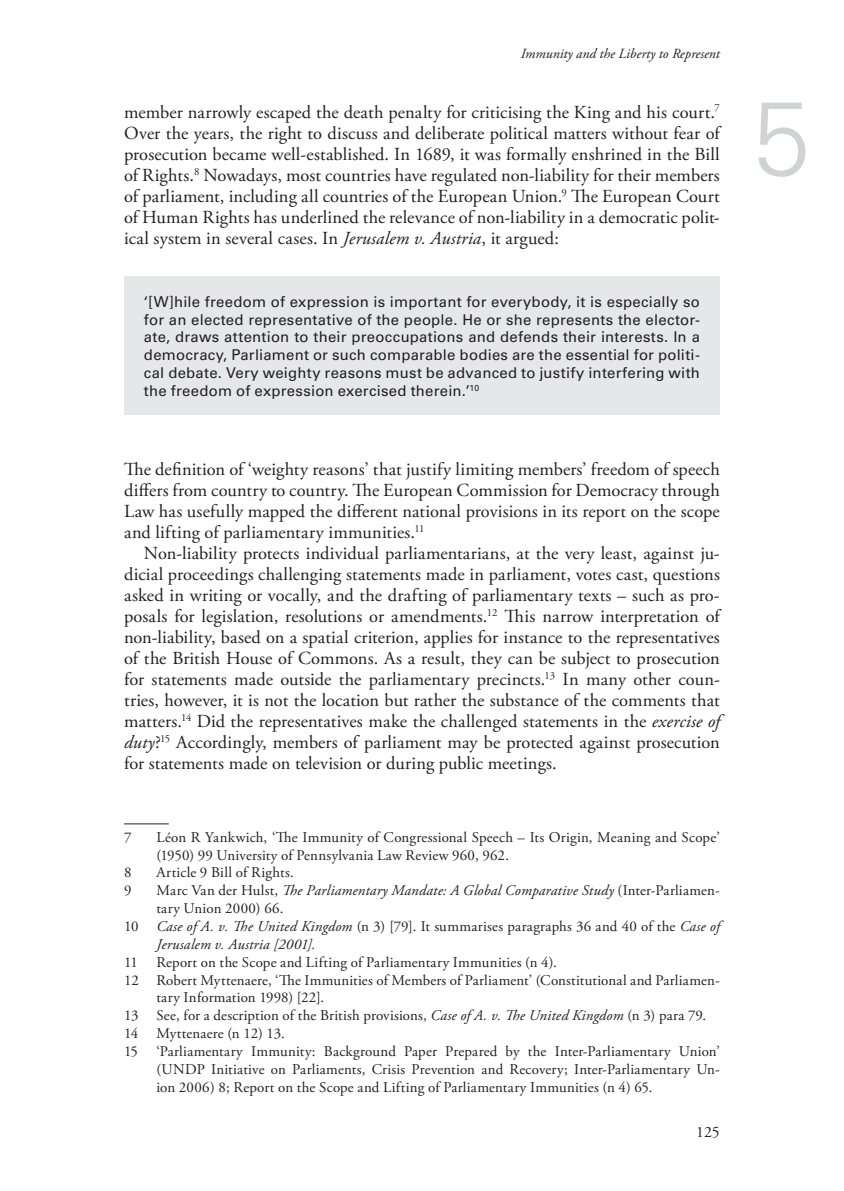
<style>
.page{position:relative;width:844px;height:1191px;background:#fff}
.page>*{position:absolute;margin:0;border:0;box-sizing:border-box;transform-origin:0 0}
.t1{font:300 105px "Univers LT Std";color:#d1d2d4}
.t2{font:18.38px/21px "Adobe Garamond Pro";letter-spacing:.005em;color:#231f20;text-align:justify}
.t3{font:15.75px "Adobe Garamond Pro";color:#231f20}
.t4{font:14.88px/17.8px "Adobe Garamond Pro";letter-spacing:.015em;color:#231f20}
.t5{font:14.88px/17.8px "Univers LT Std";letter-spacing:.015em;color:#231f20;text-align:justify}
.t6{font:italic 14.88px "Adobe Garamond Pro";letter-spacing:.015em;color:#231f20}
.t7{font:italic 14px "Adobe Garamond Pro";color:#231f20}
.s1{font-style:italic}
.s2{font-style:normal}
</style>
<div class="page">
<div style="left:124px;top:276px;width:595px;height:139px;background:#e6e7e9"></div>
<hr style="left:124px;top:823px;width:45px;height:1px;background:#231f20">
<p class="t7" style="left:520px;top:45px;width:200px">Immunity and the Liberty to Represent</p>
<p class="t2" style="left:124px;top:102px;width:597px">member narrowly escaped the death penalty for criticising the King and his court.<sup>7<br></sup>Over the years, the right to discuss and deliberate political matters without fear of prosecution became well-established. In 1689, it was formally enshrined in the Bill of Rights.<sup>8</sup> Nowadays, most countries have regulated non-liability for their members of parliament, including all countries of the European Union.<sup>9</sup> The European Court of Human Rights has underlined the relevance of non-liability in a democratic polit&shy;ical system in several cases. In <span class="s1">Jerusalem v. Austria</span>, it argued:</p>
<p class="t5" style="left:144px;top:292px;width:557px">‘[W]hile freedom of expression is important for everybody, it is especially so for an elected representative of the people. He or she represents the elector&shy;ate, draws attention to their preoccupations and defends their interests. In a democracy, Parliament or such comparable bodies are the essential for politi&shy;cal debate. Very weighty reasons must be advanced to justify interfering with the freedom of expression exercised therein.’<sup>10</sup></p>
<p class="t2" style="left:124px;top:459px;width:597px">The definition of ‘weighty reasons’ that justify limiting members’ freedom of speech differs from country to country. The European Commission for Democracy through Law has usefully mapped the different national provisions in its report on the scope and lifting of parliamentary immunities.<sup>11</sup></p>
<p class="t2" style="left:124px;top:543px;width:597px;text-indent:20px">Non-liability protects individual parliamentarians, at the very least, against ju&shy;dicial proceedings challenging statements made in parliament, votes cast, questions asked in writing or vocally, and the drafting of parliamentary texts – such as pro&shy;posals for legislation, resolutions or amendments.<sup>12</sup> This narrow interpretation of non-liability, based on a spatial criterion, applies for instance to the representatives of the British House of Commons. As a result, they can be subject to prosecution for statements made outside the parliamentary precincts.<sup>13</sup> In many other coun&shy;tries, however, it is not the location but rather the substance of the comments that matters.<sup>14</sup> Did the representatives make the challenged statements in the <span class="s1">exercise of duty</span>?<sup>15</sup> Accordingly, members of parliament may be protected against prosecution for statements made on television or during public meetings.</p>
<p class="t4" style="left:124px;top:828px;width:9px">7</p>
<p class="t4" style="left:156px;top:828px;width:565px">Léon R Yankwich, ‘The Immunity of Congressional Speech – Its Origin, Meaning and Scope’ (1950) 99 University of Pennsylvania Law Review 960, 962.</p>
<p class="t4" style="left:124px;top:864px;width:9px">8</p>
<p class="t4" style="left:156px;top:864px;width:139px">Article 9 Bill of Rights.</p>
<p class="t4" style="left:124px;top:882px;width:9px">9</p>
<p class="t6" style="left:156px;top:881px;width:565px"><span class="s2">Marc Van der Hulst,</span> The Parliamentary Mandate: A Global Comparative Study <span class="s2">(Inter-Parliamen-</span></p>
<p class="t4" style="left:156px;top:900px;width:129px">tary Union 2000) 66.</p>
<p class="t4" style="left:124px;top:918px;width:597px">10 <span class="s1">Case of A. v. The United Kingdom</span> (n 3) [79]. It summarises paragraphs 36 and 40 of the <span class="s1">Case of</span></p>
<p class="t6" style="left:156px;top:935px;width:161px">Jerusalem v. Austria [2001].</p>
<p class="t4" style="left:124px;top:953px;width:434px">11 Report on the Scope and Lifting of Parliamentary Immunities (n 4).</p>
<p class="t4" style="left:124px;top:971px;width:597px">12 Robert Myttenaere, ‘The Immunities of Members of Parliament’ (Constitutional and Parliamen-</p>
<p class="t4" style="left:156px;top:989px;width:169px">tary Information 1998) [22].</p>
<p class="t4" style="left:124px;top:1007px;width:583px">13 See, for a description of the British provisions, <span class="s1">Case of A. v. The United Kingdom</span> (n 3) para 79.</p>
<p class="t4" style="left:124px;top:1025px;width:162px">14 Myttenaere (n 12) 13.</p>
<p class="t4" style="left:124px;top:1043px;width:597px">15 ‘Parliamentary Immunity: Background Paper Prepared by the Inter-Parliamentary Union’</p>
<p class="t4" style="left:156px;top:1060px;width:565px">(UNDP Initiative on Parliaments, Crisis Prevention and Recovery; Inter-Parliamentary Un-</p>
<p class="t4" style="left:156px;top:1078px;width:497px">ion 2006) 8; Report on the Scope and Lifting of Parliamentary Immunities (n 4) 65.</p>
<p class="t3" style="left:696px;top:1122px;width:25px">125</p>
<h1 class="t1" style="left:751px;top:75px;width:60px">5</h1>
</div>
